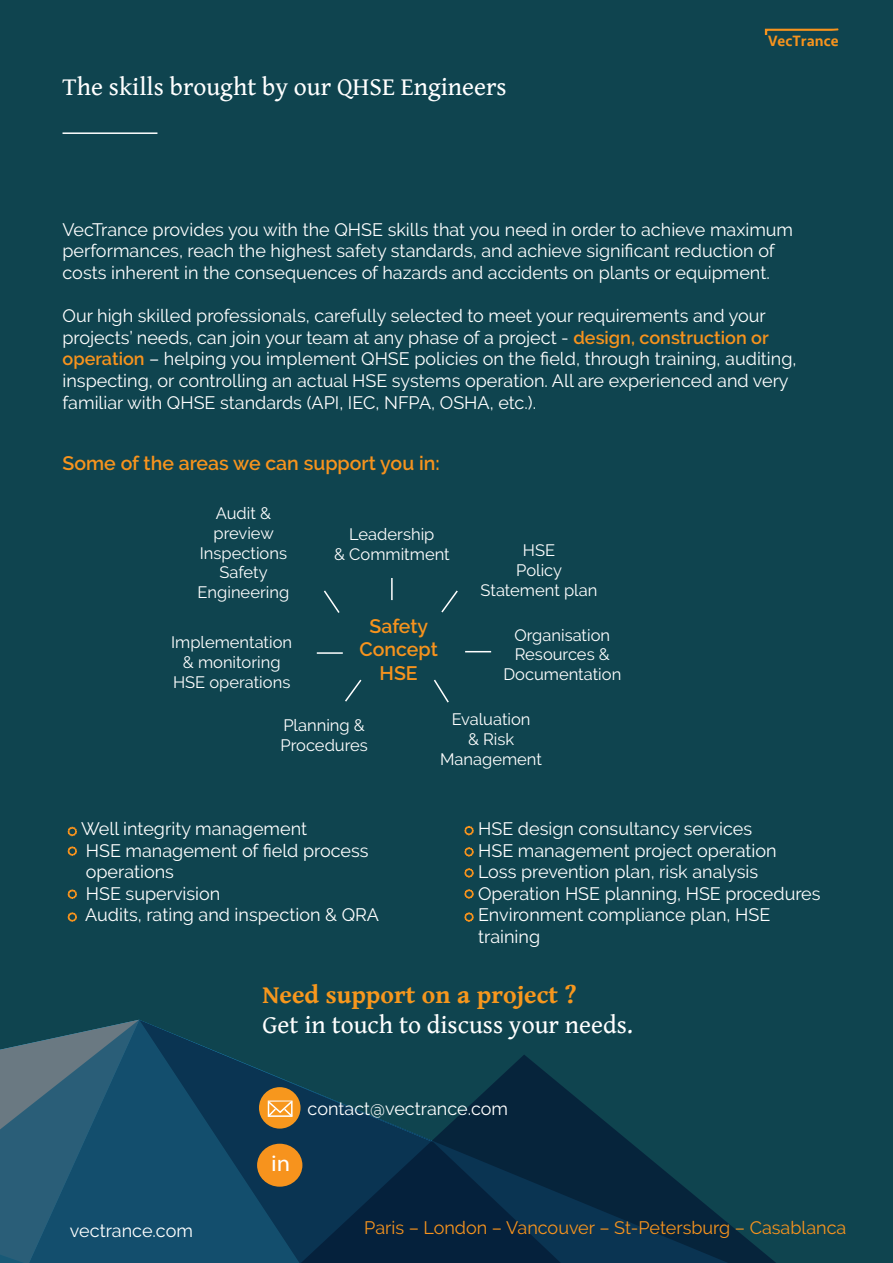
<style>
.page{position:relative;width:893px;height:1263px;background:#0f444f}
.page>*{position:absolute;margin:0;border:0;box-sizing:border-box;transform-origin:0 0}
.t1{font:25.5px "Gentium Book Basic";color:#fff}
.t2{font:700 25.5px "Gentium Book Basic";color:#f7971d}
.t3{font:22.95px "Myriad Pro";color:#fff;scale:1.05 1}
.t4{font:600 19.5px/23.4px "Raleway";color:#f7931d;text-align:center}
.t5{font:18px/21.6px "Raleway";color:#fff}
.t6{font:18px "Raleway";color:#f7931d}
.t7{font:16.5px/19.8px "Raleway";color:#fff;text-align:center}
.t8{font:500 15.45px "Seravek";color:#f7931d}
.s1{font-weight:600;color:#f7931d}
</style>
<div class="page">
<svg style="left:562px;top:1086px;width:214px;height:177px"></svg>
<svg style="left:300px;top:1055px;width:262px;height:208px;fill:#06243c"></svg>
<svg style="left:0;top:1020px;width:300px;height:243px;fill:#134e6d"></svg>
<hr style="left:63px;top:132px;width:94px;height:2px;background:#fff">
<div style="left:257px;top:1144px;width:45px;height:43px;background:#f7931d;border-radius:50%"></div>
<svg style="left:68px;top:827px;width:9px;height:9px"></svg>
<svg style="left:68px;top:846px;width:9px;height:10px"></svg>
<svg style="left:68px;top:890px;width:9px;height:9px"></svg>
<svg style="left:68px;top:912px;width:9px;height:10px"></svg>
<svg style="left:465px;top:826px;width:9px;height:9px"></svg>
<svg style="left:465px;top:847px;width:9px;height:9px"></svg>
<svg style="left:465px;top:868px;width:9px;height:9px"></svg>
<svg style="left:465px;top:889px;width:9px;height:10px"></svg>
<svg style="left:465px;top:912px;width:9px;height:10px"></svg>
<svg style="left:199px;top:1045px;width:233px;height:96px"></svg>
<svg style="left:764px;top:28px;width:75px;height:7px"></svg>
<hr style="left:391px;top:578px;width:2px;height:22px;background:#fff">
<svg style="left:434px;top:679px;width:15px;height:24px"></svg>
<svg style="left:465px;top:651px;width:26px;height:1px"></svg>
<hr style="left:317px;top:652px;width:26px;height:2px;background:#fff">
<svg style="left:324px;top:590px;width:16px;height:23px"></svg>
<svg style="left:441px;top:590px;width:17px;height:23px"></svg>
<svg style="left:345px;top:679px;width:17px;height:23px"></svg>
<h1 class="t1" style="left:63px;top:73px;width:446px">The skills brought by our QHSE Engineers</h1>
<p class="t8" style="left:768px;top:32px;width:72px">VecTrance</p>
<p class="t5" style="left:63px;top:219px;width:732px">VecTrance provides you with the QHSE skills that you need in order to achieve maximum performances, reach the highest safety standards, and achieve significant reduction of costs inherent in the consequences of hazards and accidents on plants or equipment.</p>
<p class="t5" style="left:63px;top:305px;width:735px">Our high skilled professionals, carefully selected to meet your requirements and your projects’ needs, can join your team at any phase of a project - <span class="s1">design, construction or operation</span> – helping you implement QHSE policies on the field, through training, auditing, inspecting, or controlling an actual HSE systems operation. All are experienced and very familiar with QHSE standards (API, IEC, NFPA, OSHA, etc.).</p>
<p class="t4" style="left:63px;top:451px;width:379px">Some of the areas we can support you in:</p>
<p class="t7" style="left:198px;top:503px;width:93px">Audit &amp; preview<br>Inspections<br>Safety<br>Engineering</p>
<p class="t7" style="left:334px;top:524px;width:117px">Leadership<br>&amp; Commitment</p>
<p class="t7" style="left:481px;top:541px;width:118px">HSE<br>Policy<br>Statement plan</p>
<p class="t4" style="left:359px;top:614px;width:80px">Safety<br>Concept<br>HSE</p>
<p class="t7" style="left:503px;top:625px;width:119px">Organisation<br>Resources &amp;<br>Documentation</p>
<p class="t7" style="left:440px;top:710px;width:103px">Evaluation<br>&amp; Risk<br>Management</p>
<p class="t7" style="left:171px;top:633px;width:123px">Implementation &amp; monitoring<br>HSE operations</p>
<p class="t7" style="left:281px;top:715px;width:89px;text-align:left">Planning &amp;<br>Procedures</p>
<p class="t5" style="left:81px;top:818px;width:299px">Well integrity management<br>HSE management of field process operations<br>HSE supervision<br>Audits, rating and inspection &amp; QRA</p>
<p class="t5" style="left:478px;top:818px;width:344px">HSE design consultancy services<br>HSE management project operation<br>Loss prevention plan, risk analysis<br>Operation HSE planning, HSE procedures<br>Environment compliance plan, HSE training</p>
<h1 class="t2" style="left:262px;top:980px;width:316px">Need support on a project ?</h1>
<h1 class="t1" style="left:262px;top:1011px;width:372px">Get in touch to discuss your needs.</h1>
<p class="t3" style="left:271px;top:1149px;width:20px">in</p>
<p class="t5" style="left:308px;top:1098px;width:202px">contact@vectrance.com</p>
<p class="t5" style="left:70px;top:1220px;width:125px">vectrance.com</p>
<p class="t6" style="left:364px;top:1217px;width:484px">Paris – London – Vancouver – St-Petersburg – Casablanca</p>
</div>
